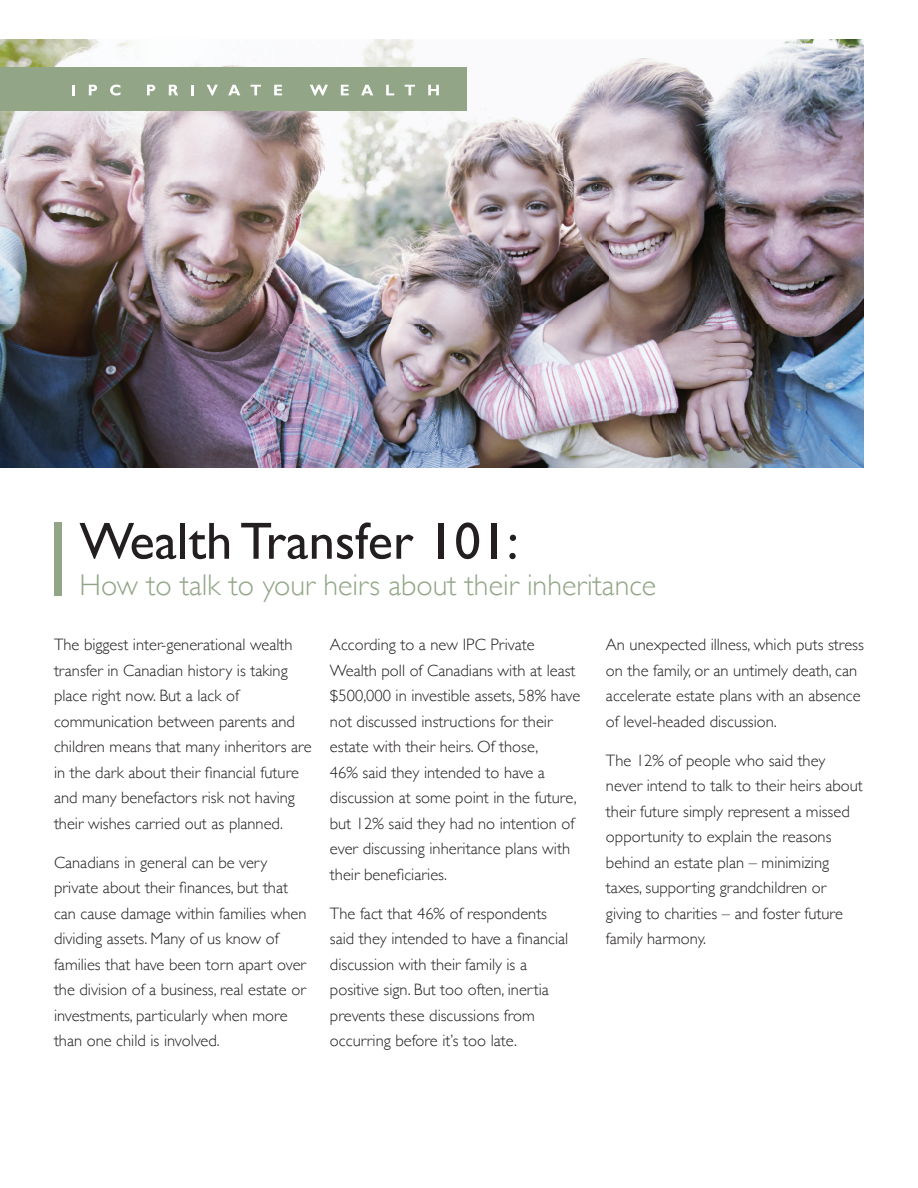
<style>
.page{position:relative;width:918px;height:1188px;background:#fff}
.page>*{position:absolute;margin:0;border:0;box-sizing:border-box;transform-origin:0 0}
.t1{font:52.5px "Gill Sans";color:#231f20}
.t2{font:300 30px "Gill Sans";color:#92a687}
.t3{font:300 16.5px/25.5px "Gill Sans";color:#231f20}
</style>
<div class="page">
<img style="left:0;top:39px;width:864px;height:429px">
<div style="left:54px;top:522px;width:8px;height:74px;background:#92a687"></div>
<div style="left:0;top:68px;width:466px;height:43px;background:#92a687"></div>
<svg style="left:72px;top:85px;width:3px;height:10px"></svg>
<svg style="left:89px;top:85px;width:8px;height:10px"></svg>
<svg style="left:110px;top:85px;width:11px;height:11px"></svg>
<svg style="left:147px;top:85px;width:8px;height:10px"></svg>
<svg style="left:169px;top:85px;width:9px;height:10px"></svg>
<svg style="left:191px;top:85px;width:3px;height:10px"></svg>
<svg style="left:207px;top:85px;width:11px;height:11px"></svg>
<svg style="left:228px;top:85px;width:12px;height:10px"></svg>
<svg style="left:251px;top:85px;width:10px;height:10px"></svg>
<svg style="left:274px;top:85px;width:8px;height:10px"></svg>
<svg style="left:310px;top:85px;width:18px;height:11px"></svg>
<svg style="left:341px;top:85px;width:8px;height:10px"></svg>
<svg style="left:361px;top:85px;width:12px;height:10px"></svg>
<svg style="left:386px;top:85px;width:8px;height:10px"></svg>
<svg style="left:405px;top:85px;width:10px;height:10px"></svg>
<svg style="left:428px;top:85px;width:11px;height:10px"></svg>
<h1 class="t1" style="left:80px;top:510px;width:440px">Wealth Transfer 101:</h1>
<h2 class="t2" style="left:80px;top:562px;width:578px">How to talk to your heirs about their inheritance</h2>
<p class="t3" style="left:54px;top:631px;width:259px">The biggest inter-generational wealth transfer in Canadian history is taking place right now. But a lack of communication between parents and children means that many inheritors are in the dark about their financial future and many benefactors risk not having their wishes carried out as planned.</p>
<p class="t3" style="left:54px;top:849px;width:254px">Canadians in general can be very private about their finances, but that can cause damage within families when dividing assets. Many of us know of families that have been torn apart over the division of a business, real estate or investments, particularly when more than one child is involved.</p>
<p class="t3" style="left:606px;top:631px;width:259px">An unexpected illness, which puts stress on the family, or an untimely death, can accelerate estate plans with an absence of level-headed discussion.</p>
<p class="t3" style="left:606px;top:747px;width:258px">The 12% of people who said they never intend to talk to their heirs about their future simply represent a missed opportunity to explain the reasons behind an estate plan – minimizing taxes, supporting grandchildren or giving to charities – and foster future family harmony.</p>
<p class="t3" style="left:330px;top:631px;width:252px">According to a new IPC Private Wealth poll of Canadians with at least $500,000 in investible assets, 58% have not discussed instructions for their estate with their heirs. Of those,<br>46% said they intended to have a discussion at some point in the future, but 12% said they had no intention of ever discussing inheritance plans with their beneficiaries.</p>
<p class="t3" style="left:330px;top:900px;width:240px">The fact that 46% of respondents said they intended to have a financial discussion with their family is a positive sign. But too often, inertia prevents these discussions from occurring before it’s too late.</p>
</div>
